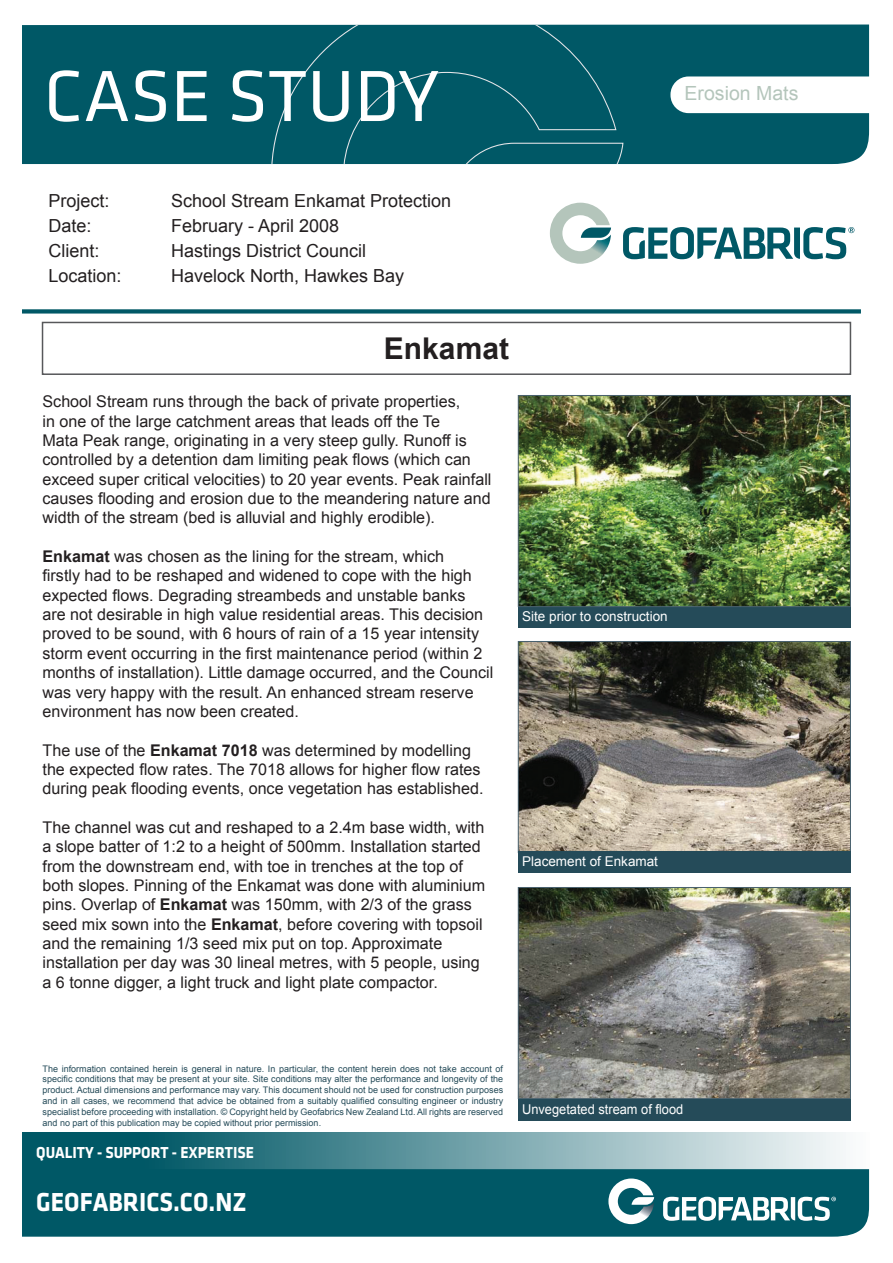
<style>
.page{position:relative;width:893px;height:1263px;background:#fff}
.page>*{position:absolute;margin:0;border:0;box-sizing:border-box;transform-origin:0 0}
.t1{font:75px "Klavika";color:#fff}
.t2{font:700 30px "Arial";color:#231f20}
.t3{font:700 27px "Klavika";color:#fff;scale:.93 1}
.t4{font:19.5px "Arial";color:#b4c5bb}
.t5{font:18px "Arial";color:#231f20}
.t6{font:700 16.5px "Klavika";color:#fff;scale:.93 1}
.t7{font:16.2px/19.4px "Arial";color:#231f20}
.t8{font:13.5px "Arial";color:#fff}
.t9{font:13.5px "Arial";color:#fff;scale:.95 1}
.t10{font:9px/10.8px "Arial";color:#254b59;text-align:justify}
.s1{font-weight:700}
</style>
<div class="page">
<div style="left:22px;top:25px;width:847px;height:139px;background:#005866"></div>
<div style="left:270px;top:25px;width:354px;height:139px;background:#005866"></div>
<svg style="left:550px;top:203px;width:61px;height:61px"></svg>
<svg style="left:623px;top:227px;width:231px;height:32px"></svg>
<div style="left:22px;top:309px;width:839px;height:5px;background:#005866"></div>
<svg style="left:22px;top:1132px;width:824px;height:37px;background:#689ba4"></svg>
<div style="left:22px;top:1169px;width:847px;height:68px;background:#005866"></div>
<svg style="left:608px;top:1178px;width:46px;height:46px"></svg>
<svg style="left:663px;top:1197px;width:173px;height:24px"></svg>
<svg style="left:670px;top:76px;width:200px;height:37px"></svg>
<div style="left:518px;top:606px;width:332px;height:21px;background:#254b59"></div>
<div style="left:42px;top:322px;width:809px;height:53px;border:2px solid #57585a"></div>
<img style="left:520px;top:397px;width:329px;height:208px">
<div style="left:518px;top:395px;width:333px;height:212px;border:1px solid #4a626f"></div>
<img style="left:520px;top:643px;width:329px;height:208px">
<div style="left:518px;top:641px;width:333px;height:212px;border:1px solid #4a626f"></div>
<img style="left:520px;top:889px;width:329px;height:208px">
<div style="left:518px;top:887px;width:333px;height:212px;border:1px solid #4a626f"></div>
<div style="left:518px;top:851px;width:332px;height:22px;background:#254b59"></div>
<div style="left:518px;top:1099px;width:332px;height:22px;background:#254b59"></div>
<h1 class="t1" style="left:44px;top:55px;width:397px">CASE STUDY</h1>
<p class="t4" style="left:685px;top:81px;width:115px">Erosion Mats</p>
<p class="t5" style="left:49px;top:189px;width:63px">Project:</p>
<p class="t5" style="left:171px;top:189px;width:282px">School Stream Enkamat Protection</p>
<p class="t5" style="left:49px;top:214px;width:45px">Date:</p>
<p class="t5" style="left:171px;top:214px;width:170px">February - April 2008</p>
<p class="t5" style="left:49px;top:239px;width:53px">Client:</p>
<p class="t5" style="left:171px;top:239px;width:197px">Hastings District Council</p>
<p class="t5" style="left:49px;top:264px;width:75px">Location:</p>
<p class="t5" style="left:171px;top:264px;width:235px">Havelock North, Hawkes Bay</p>
<h2 class="t2" style="left:384px;top:329px;width:127px">Enkamat</h2>
<p class="t7" style="left:43px;top:392px;width:450px">School Stream runs through the back of private properties,<br>in one of the large catchment areas that leads off the Te<br>Mata Peak range, originating in a very steep gully. Runoff is controlled by a detention dam limiting peak flows (which can exceed super critical velocities) to 20 year events. Peak rainfall causes flooding and erosion due to the meandering nature and width of the stream (bed is alluvial and highly erodible).</p>
<p class="t7" style="left:43px;top:547px;width:452px"><span class="s1">Enkamat</span> was chosen as the lining for the stream, which<br>firstly had to be reshaped and widened to cope with the high expected flows. Degrading streambeds and unstable banks<br>are not desirable in high value residential areas. This decision proved to be sound, with 6 hours of rain of a 15 year intensity storm event occurring in the first maintenance period (within 2 months of installation). Little damage occurred, and the Council was very happy with the result. An enhanced stream reserve environment has now been created.</p>
<p class="t7" style="left:43px;top:740px;width:443px">The use of the <span class="s1">Enkamat 7018</span> was determined by modelling the expected flow rates. The 7018 allows for higher flow rates during peak flooding events, once vegetation has established.</p>
<p class="t7" style="left:43px;top:818px;width:444px">The channel was cut and reshaped to a 2.4m base width, with a slope batter of 1:2 to a height of 500mm. Installation started from the downstream end, with toe in trenches at the top of both slopes. Pinning of the Enkamat was done with aluminium pins. Overlap of <span class="s1">Enkamat</span> was 150mm, with 2/3 of the grass seed mix sown into the <span class="s1">Enkamat</span>, before covering with topsoil and the remaining 1/3 seed mix put on top. Approximate installation per day was 30 lineal metres, with 5 people, using a 6 tonne digger, a light truck and light plate compactor.</p>
<p class="t8" style="left:522px;top:607px;width:147px">Site prior to construction</p>
<p class="t8" style="left:522px;top:853px;width:137px">Placement of Enkamat</p>
<p class="t10" style="left:43px;top:1063px;width:462px">The information contained herein is general in nature. In particular, the content herein does not take account of specific conditions that may be present at your site. Site conditions may alter the performance and longevity of the product. Actual dimensions and performance may vary. This document should not be used for construction purposes and in all cases, we recommend that advice be obtained from a suitably qualified consulting engineer or industry specialist before proceeding with installation. © Copyright held by Geofabrics New Zealand Ltd. All rights are reserved and no part of this publication may be copied without prior permission.</p>
<p class="t6" style="left:36px;top:1144px;width:236px">QUALITY - SUPPORT - EXPERTISE</p>
<h3 class="t3" style="left:36px;top:1187px;width:228px">GEOFABRICS.CO.NZ</h3>
<p class="t9" style="left:522px;top:1101px;width:171px">Unvegetated stream of flood</p>
</div>
